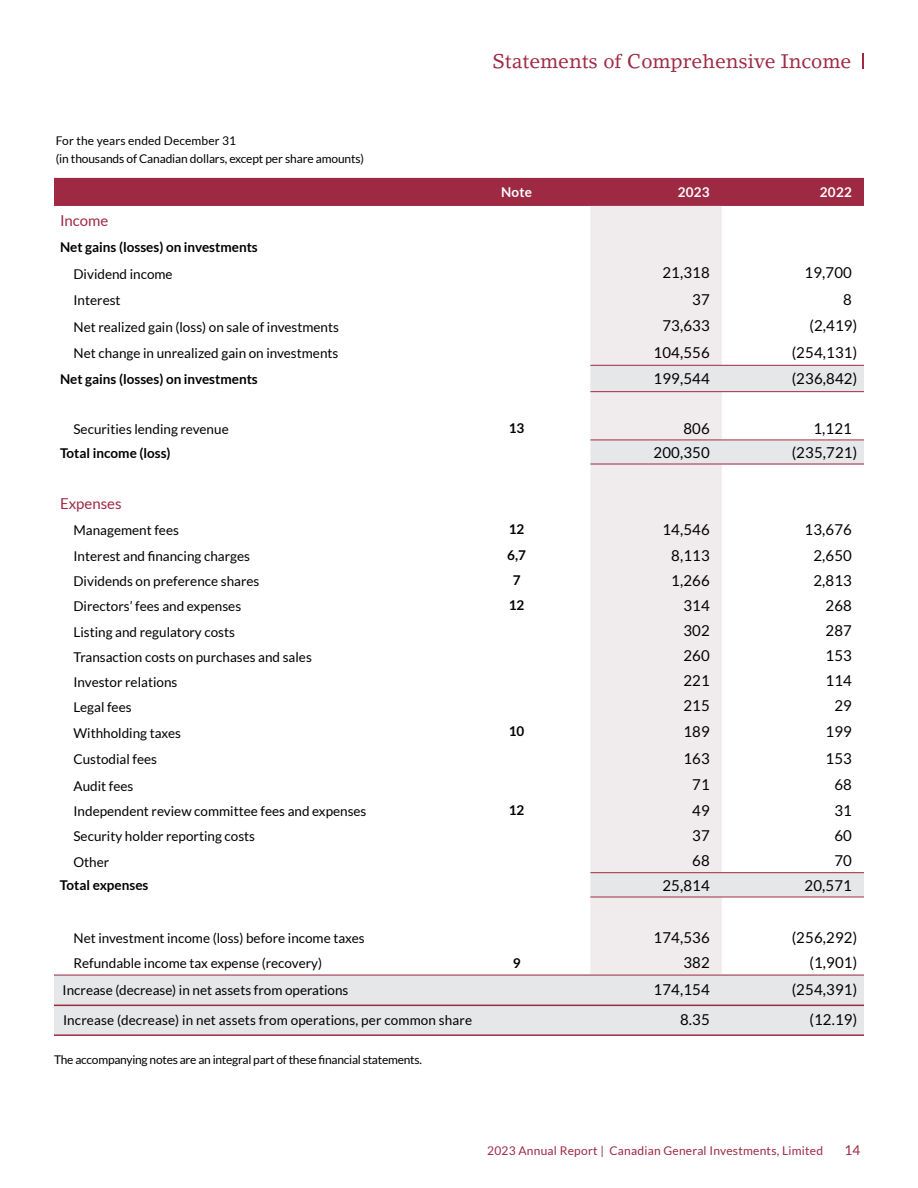
<style>
.page{position:relative;width:918px;height:1188px;background:#fff}
.page>*{position:absolute;margin:0;border:0;box-sizing:border-box;transform-origin:0 0}
.t1{font:19.5px "Lino Letter Std";color:#9e2943}
.t2{font:15px "Lato";letter-spacing:.01em;color:#000}
.t3{font:15px "Lato";color:#9e2943}
.t4{font:13.5px "Lato";color:#000}
.t5{font:700 13.5px "Lato";color:#000}
.t6{font:700 13.5px "Lato";letter-spacing:.02em;color:#fff}
.t7{font:13.5px "Lato";color:#9e2943}
.t8{font:12px/18px "Lato";letter-spacing:-.01em;color:#000}
.t9{font:12px "Lato";letter-spacing:.02em;color:#9e2943}
</style>
<div class="page">
<svg style="left:862px;top:53px;width:2px;height:16px"></svg>
<div style="left:54px;top:178px;width:810px;height:28px;background:#9e2943"></div>
<div style="left:590px;top:206px;width:132px;height:159px;background:#f0ebec"></div>
<svg style="left:54px;top:366px;width:810px;height:668px"></svg>
<hr style="left:590px;top:365px;width:274px;height:1px;background:#9e2943">
<hr style="left:590px;top:391px;width:274px;height:1px;background:#9e2943">
<hr style="left:590px;top:464px;width:274px;height:1px;background:#9e2943">
<hr style="left:590px;top:872px;width:274px;height:1px;background:#9e2943">
<hr style="left:590px;top:440px;width:274px;height:1px;background:#9e2943">
<hr style="left:590px;top:897px;width:274px;height:1px;background:#9e2943">
<hr style="left:54px;top:1005px;width:810px;height:1px;background:#9e2943">
<hr style="left:54px;top:975px;width:810px;height:1px;background:#9e2943">
<hr style="left:54px;top:1034px;width:810px;height:2px;background:#9e2943">
<p class="t8" style="left:56px;top:132px;width:310px">For the years ended December 31<br>(in thousands of Canadian dollars, except per share amounts)</p>
<h1 class="t1" style="left:493px;top:49px;width:360px">Statements of Comprehensive Income</h1>
<p class="t6" style="left:501px;top:185px;width:33px">Note</p>
<p class="t6" style="left:678px;top:185px;width:34px">2023</p>
<p class="t6" style="left:820px;top:185px;width:34px">2022</p>
<p class="t3" style="left:60px;top:212px;width:50px">Income</p>
<p class="t5" style="left:60px;top:239px;width:199px">Net gains (losses) on investments</p>
<p class="t4" style="left:74px;top:266px;width:101px">Dividend income</p>
<p class="t2" style="left:662px;top:264px;width:49px">21,318</p>
<p class="t2" style="left:805px;top:264px;width:49px">19,700</p>
<p class="t4" style="left:74px;top:293px;width:49px">Interest</p>
<p class="t2" style="left:692px;top:291px;width:19px">37</p>
<p class="t2" style="left:843px;top:291px;width:10px">8</p>
<p class="t4" style="left:74px;top:319px;width:267px">Net realized gain (loss) on sale of investments</p>
<p class="t2" style="left:662px;top:317px;width:49px">73,633</p>
<p class="t2" style="left:809px;top:317px;width:49px">(2,419)</p>
<p class="t4" style="left:74px;top:346px;width:266px">Net change in unrealized gain on investments</p>
<p class="t2" style="left:654px;top:344px;width:58px">104,556</p>
<p class="t2" style="left:792px;top:344px;width:67px">(254,131)</p>
<p class="t5" style="left:60px;top:371px;width:199px">Net gains (losses) on investments</p>
<p class="t2" style="left:654px;top:370px;width:58px">199,544</p>
<p class="t2" style="left:792px;top:370px;width:67px">(236,842)</p>
<p class="t4" style="left:74px;top:422px;width:157px">Securities lending revenue</p>
<p class="t5" style="left:509px;top:421px;width:17px">13</p>
<p class="t2" style="left:683px;top:420px;width:28px">806</p>
<p class="t2" style="left:813px;top:420px;width:40px">1,121</p>
<p class="t5" style="left:60px;top:445px;width:112px">Total income (loss)</p>
<p class="t2" style="left:654px;top:445px;width:58px">200,350</p>
<p class="t2" style="left:792px;top:445px;width:67px">(235,721)</p>
<p class="t3" style="left:60px;top:495px;width:63px">Expenses</p>
<p class="t4" style="left:74px;top:523px;width:107px">Management fees</p>
<p class="t5" style="left:509px;top:521px;width:17px">12</p>
<p class="t2" style="left:662px;top:521px;width:49px">14,546</p>
<p class="t2" style="left:805px;top:521px;width:49px">13,676</p>
<p class="t4" style="left:74px;top:549px;width:178px">Interest and financing charges</p>
<p class="t5" style="left:507px;top:548px;width:20px">6,7</p>
<p class="t2" style="left:671px;top:547px;width:40px">8,113</p>
<p class="t2" style="left:813px;top:547px;width:40px">2,650</p>
<p class="t4" style="left:74px;top:574px;width:187px">Dividends on preference shares</p>
<p class="t5" style="left:513px;top:573px;width:9px">7</p>
<p class="t2" style="left:671px;top:572px;width:40px">1,266</p>
<p class="t2" style="left:813px;top:572px;width:40px">2,813</p>
<p class="t4" style="left:74px;top:599px;width:169px">Directors’ fees and expenses</p>
<p class="t5" style="left:509px;top:598px;width:17px">12</p>
<p class="t2" style="left:683px;top:597px;width:28px">314</p>
<p class="t2" style="left:826px;top:597px;width:28px">268</p>
<p class="t4" style="left:74px;top:624px;width:163px">Listing and regulatory costs</p>
<p class="t2" style="left:683px;top:622px;width:28px">302</p>
<p class="t2" style="left:826px;top:622px;width:28px">287</p>
<p class="t4" style="left:74px;top:649px;width:240px">Transaction costs on purchases and sales</p>
<p class="t2" style="left:683px;top:647px;width:28px">260</p>
<p class="t2" style="left:826px;top:647px;width:28px">153</p>
<p class="t4" style="left:74px;top:674px;width:105px">Investor relations</p>
<p class="t2" style="left:683px;top:672px;width:28px">221</p>
<p class="t2" style="left:826px;top:672px;width:28px">114</p>
<p class="t4" style="left:74px;top:699px;width:60px">Legal fees</p>
<p class="t2" style="left:683px;top:697px;width:28px">215</p>
<p class="t2" style="left:834px;top:697px;width:19px">29</p>
<p class="t4" style="left:73px;top:725px;width:109px">Withholding taxes</p>
<p class="t5" style="left:509px;top:724px;width:17px">10</p>
<p class="t2" style="left:683px;top:723px;width:28px">189</p>
<p class="t2" style="left:826px;top:723px;width:28px">199</p>
<p class="t4" style="left:73px;top:752px;width:85px">Custodial fees</p>
<p class="t2" style="left:683px;top:750px;width:28px">163</p>
<p class="t2" style="left:826px;top:750px;width:28px">153</p>
<p class="t4" style="left:73px;top:778px;width:61px">Audit fees</p>
<p class="t2" style="left:692px;top:776px;width:19px">71</p>
<p class="t2" style="left:834px;top:776px;width:19px">68</p>
<p class="t4" style="left:73px;top:804px;width:295px">Independent review committee fees and expenses</p>
<p class="t5" style="left:509px;top:803px;width:17px">12</p>
<p class="t2" style="left:692px;top:802px;width:19px">49</p>
<p class="t2" style="left:834px;top:802px;width:19px">31</p>
<p class="t4" style="left:73px;top:829px;width:183px">Security holder reporting costs</p>
<p class="t2" style="left:692px;top:827px;width:19px">37</p>
<p class="t2" style="left:834px;top:827px;width:19px">60</p>
<p class="t4" style="left:73px;top:854px;width:37px">Other</p>
<p class="t2" style="left:692px;top:852px;width:19px">68</p>
<p class="t2" style="left:834px;top:852px;width:19px">70</p>
<p class="t5" style="left:60px;top:877px;width:90px">Total expenses</p>
<p class="t2" style="left:662px;top:877px;width:49px">25,814</p>
<p class="t2" style="left:805px;top:877px;width:49px">20,571</p>
<p class="t4" style="left:73px;top:931px;width:293px">Net investment income (loss) before income taxes</p>
<p class="t2" style="left:654px;top:929px;width:58px">174,536</p>
<p class="t2" style="left:792px;top:929px;width:67px">(256,292)</p>
<p class="t4" style="left:73px;top:956px;width:250px">Refundable income tax expense (recovery)</p>
<p class="t5" style="left:513px;top:956px;width:9px">9</p>
<p class="t2" style="left:683px;top:954px;width:28px">382</p>
<p class="t2" style="left:809px;top:954px;width:49px">(1,901)</p>
<p class="t4" style="left:63px;top:982px;width:287px">Increase (decrease) in net assets from operations</p>
<p class="t2" style="left:654px;top:981px;width:58px">174,154</p>
<p class="t2" style="left:792px;top:981px;width:67px">(254,391)</p>
<p class="t4" style="left:63px;top:1013px;width:411px">Increase (decrease) in net assets from operations, per common share</p>
<p class="t2" style="left:680px;top:1011px;width:31px">8.35</p>
<p class="t2" style="left:809px;top:1011px;width:49px">(12.19)</p>
<p class="t8" style="left:54px;top:1050px;width:369px">The accompanying notes are an integral part of these financial statements.</p>
<p class="t9" style="left:487px;top:1144px;width:338px">2023 Annual Report | Canadian General Investments, Limited</p>
<p class="t7" style="left:845px;top:1142px;width:17px">14</p>
</div>
